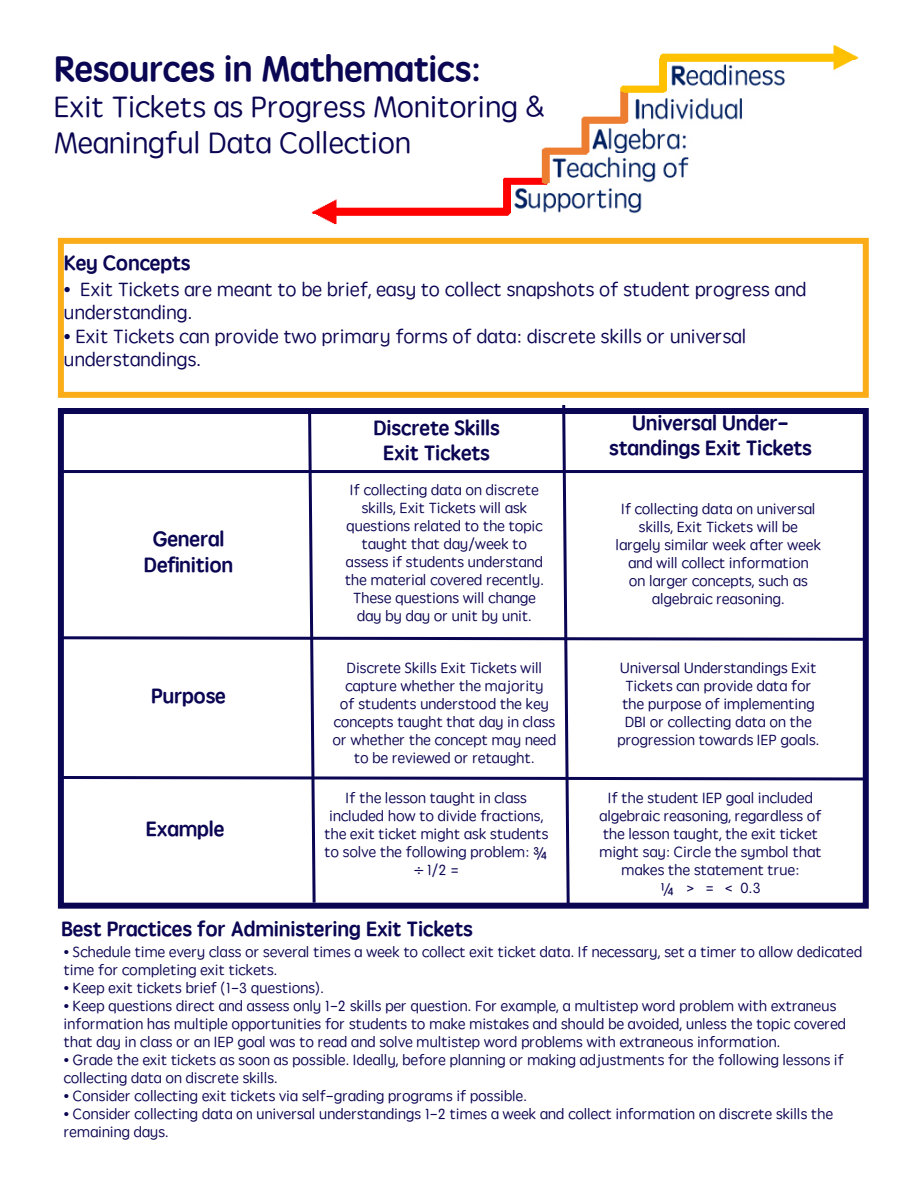
<style>
.page{position:relative;width:918px;height:1188px;background:#fff}
.page>*{position:absolute;margin:0;border:0;box-sizing:border-box;transform-origin:0 0}
.t1{font:36px "ST Yuanti TC Bold";color:#0b0653}
.t2{font:30px/36px "ST Yuanti TC Regular";color:#0b0653}
.t3{font:21px/25.2px "ST Yuanti TC Bold";color:#0b0653;text-align:center}
.t4{font:19.5px/23.4px "ST Yuanti TC Regular";color:#0b0653}
.t5{font:15px/18px "ST Yuanti TC Regular";color:#0b0653;text-align:center}
</style>
<div class="page">
<img style="left:311px;top:45px;width:548px;height:180px">
<svg style="left:58px;top:405px;width:811px;height:504px"></svg>
<div style="left:58px;top:238px;width:811px;height:160px;border:6px solid #faad19"></div>
<p class="t1" style="left:54px;top:42px;width:429px">Resources in Mathematics:</p>
<p class="t2" style="left:54px;top:88px;width:493px">Exit Tickets as Progress Monitoring &amp;<br>Meaningful Data Collection</p>
<p class="t3" style="left:64px;top:250px;width:128px">Key Concepts</p>
<p class="t4" style="left:64px;top:277px;width:744px">• Exit Tickets are meant to be brief, easy to collect snapshots of student progress and understanding.</p>
<p class="t4" style="left:64px;top:324px;width:684px">• Exit Tickets can provide two primary forms of data: discrete skills or universal understandings.</p>
<p class="t3" style="left:153px;top:527px;width:73px">General</p>
<p class="t3" style="left:144px;top:552px;width:91px">Definition</p>
<p class="t3" style="left:151px;top:683px;width:76px">Purpose</p>
<p class="t3" style="left:373px;top:415px;width:128px">Discrete Skills</p>
<p class="t3" style="left:383px;top:440px;width:108px">Exit Tickets</p>
<p class="t5" style="left:345px;top:481px;width:201px">If collecting data on discrete skills, Exit Tickets will ask questions related to the topic taught that day/week to assess if students understand the material covered recently.<br>These questions will change day by day or unit by unit.</p>
<p class="t5" style="left:333px;top:658px;width:225px">Discrete Skills Exit Tickets will capture whether the majority<br>of students understood the key concepts taught that day in class or whether the concept may need to be reviewed or retaught.</p>
<p class="t3" style="left:609px;top:410px;width:204px">Universal Under&shy;standings Exit Tickets</p>
<p class="t5" style="left:616px;top:499px;width:207px">If collecting data on universal skills, Exit Tickets will be largely similar week after week and will collect information<br>on larger concepts, such as algebraic reasoning.</p>
<p class="t5" style="left:617px;top:658px;width:204px">Universal Understandings Exit<br>Tickets can provide data for the purpose of implementing<br>DBI or collecting data on the progression towards IEP goals.</p>
<p class="t5" style="left:325px;top:789px;width:225px">If the lesson taught in class included how to divide fractions, the exit ticket might ask students to solve the following problem: ¾ ÷ 1/2 =</p>
<p class="t5" style="left:600px;top:789px;width:224px">If the student IEP goal included algebraic reasoning, regardless of the lesson taught, the exit ticket might say: Circle the symbol that makes the statement true:</p>
<p class="t5" style="left:660px;top:879px;width:102px">¼ &gt; = &lt; 0.3</p>
<p class="t3" style="left:61px;top:916px;width:413px">Best Practices for Administering Exit Tickets</p>
<p class="t5" style="left:64px;top:942px;width:800px;text-align:left">• Schedule time every class or several times a week to collect exit ticket data. If necessary, set a timer to allow dedicated time for completing exit tickets.</p>
<p class="t5" style="left:64px;top:978px;width:262px">• Keep exit tickets brief (1-3 questions).</p>
<p class="t5" style="left:64px;top:996px;width:784px;text-align:left">• Keep questions direct and assess only 1-2 skills per question. For example, a multistep word problem with extraneus information has multiple opportunities for students to make mistakes and should be avoided, unless the topic covered that day in class or an IEP goal was to read and solve multistep word problems with extraneous information.</p>
<p class="t5" style="left:64px;top:1050px;width:782px;text-align:left">• Grade the exit tickets as soon as possible. Ideally, before planning or making adjustments for the following lessons if collecting data on discrete skills.</p>
<p class="t5" style="left:64px;top:1086px;width:465px">• Consider collecting exit tickets via self-grading programs if possible.</p>
<p class="t5" style="left:64px;top:1104px;width:771px;text-align:left">• Consider collecting data on universal understandings 1-2 times a week and collect information on discrete skills the remaining days.</p>
<p class="t3" style="left:146px;top:816px;width:80px">Example</p>
</div>
